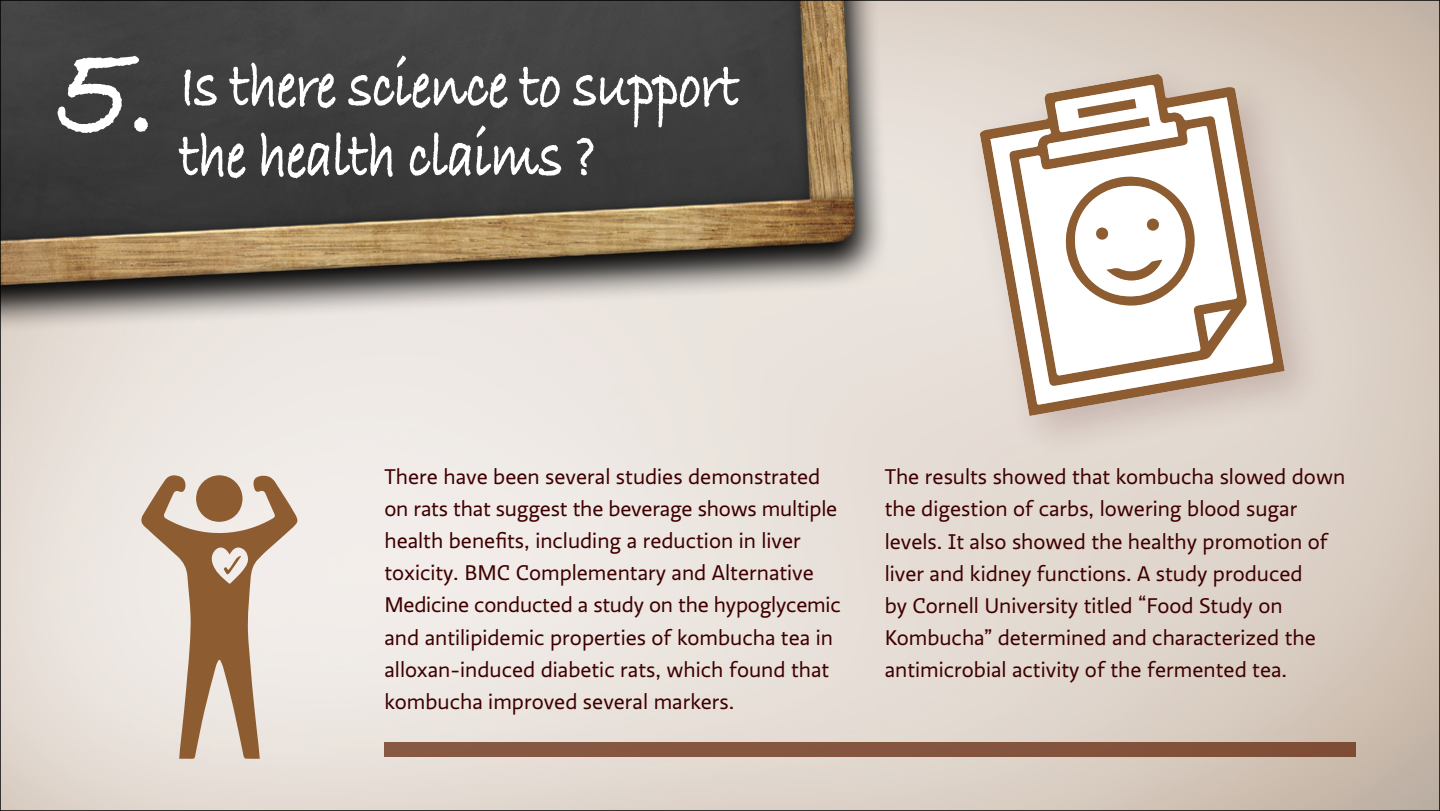
<style>
.page{position:relative;width:1440px;height:811px;background:#fff}
.page>*{position:absolute;margin:0;border:0;box-sizing:border-box;transform-origin:0 0}
.t1{font:700 145.8px "Bradley Hand ITCTT";color:#fff;scale:.8 1}
.t2{font:700 68px/70px "Bradley Hand ITCTT";letter-spacing:-.02em;color:#fff;scale:.8 1}
.t3{font:22px/32px "Ratio";color:#3e0000}
</style>
<div class="page">
<img style="left:2px;top:2px;width:935px;height:354px">
<div style="left:384px;top:742px;width:972px;height:15px;background:#85553f"></div>
<div style="left:965px;top:59px;width:364px;height:401px;background:#3e0000;opacity:.17"></div>
<svg style="left:980px;top:74px;width:305px;height:342px;background:#d3c3b7"></svg>
<svg style="left:990px;top:97px;width:284px;height:308px"></svg>
<svg style="left:1047px;top:85px;width:131px;height:74px"></svg>
<svg style="left:1062px;top:173px;width:169px;height:168px"></svg>
<div style="left:1096px;top:227px;width:13px;height:13px;background:#8d5d31;border-radius:5px"></div>
<svg style="left:1146px;top:218px;width:13px;height:13px"></svg>
<svg style="left:140px;top:474px;width:159px;height:285px;background:#cab5a1"></svg>
<h1 class="t1" style="left:59px;top:-22px;width:125px">5.</h1>
<h2 class="t2" style="left:180px;top:48px;width:701px">Is there science to support the health claims ?</h2>
<p class="t3" style="left:384px;top:461px;width:458px">There have been several studies demonstrated on rats that suggest the beverage shows multiple health benefits, including a reduction in liver toxicity. BMC Complementary and Alternative Medicine conducted a study on the hypoglycemic and antilipidemic properties of kombucha tea in alloxan-induced diabetic rats, which found that kombucha improved several markers.</p>
<p class="t3" style="left:885px;top:461px;width:462px">The results showed that kombucha slowed down the digestion of carbs, lowering blood sugar levels. It also showed the healthy promotion of liver and kidney functions. A study produced<br>by Cornell University titled “Food Study on Kombucha” determined and characterized the antimicrobial activity of the fermented tea.</p>
</div>
